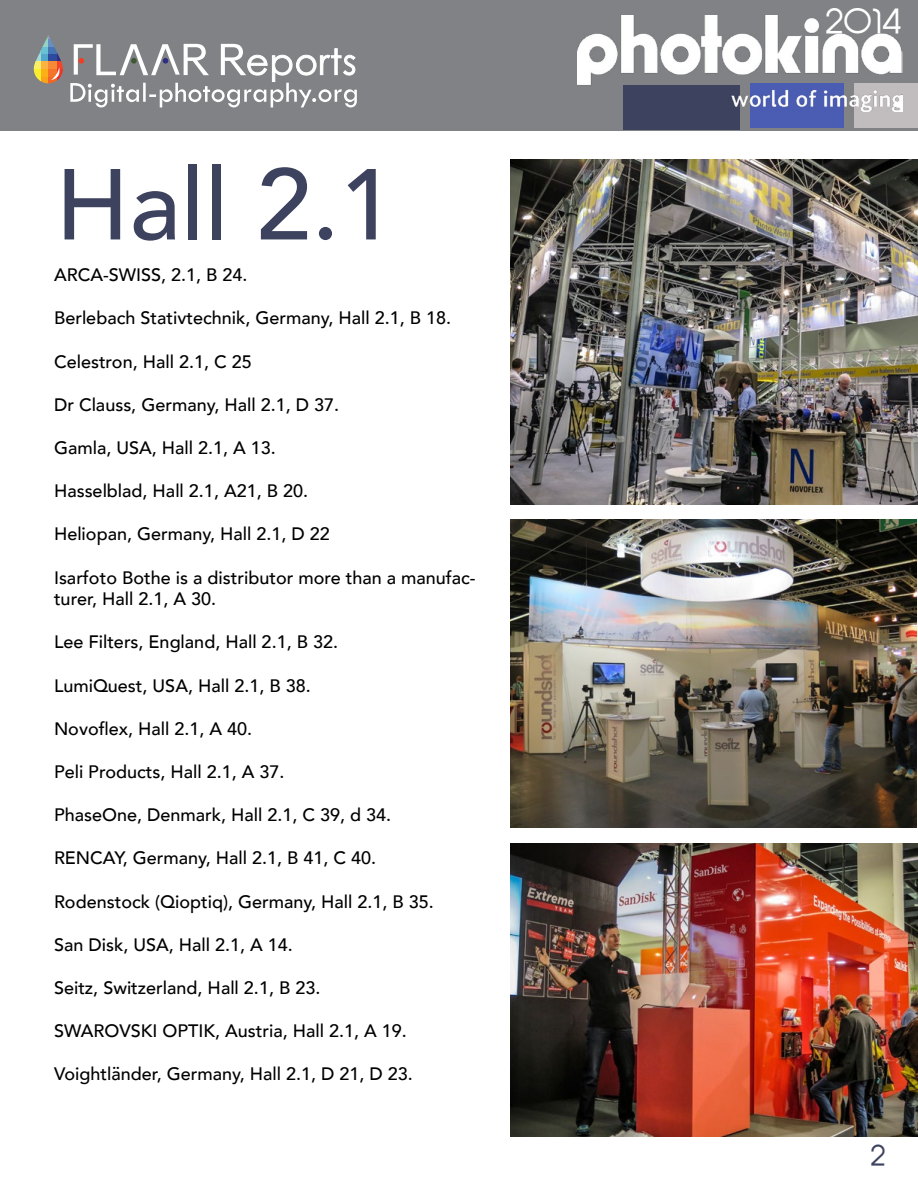
<style>
.page{position:relative;width:918px;height:1188px;background:#fff}
.page>*{position:absolute;margin:0;border:0;box-sizing:border-box;transform-origin:0 0}
.t1{font:500 99.45px "Avenir";color:#3d425f}
.t2{font:32.7px "Abeatby Kai";color:#fff}
.t3{font:27px "Abeatby Kai";color:#3d425f}
.t4{font:500 18px/21.6px "Avenir";color:#000}
</style>
<div class="page">
<img style="left:510px;top:160px;width:408px;height:344px">
<img style="left:510px;top:519px;width:406px;height:308px">
<img style="left:510px;top:843px;width:408px;height:294px">
<div style="left:0;top:0;width:918px;height:130px;background:#808285"></div>
<div style="left:624px;top:85px;width:116px;height:44px;background:#3d425f"></div>
<div style="left:750px;top:84px;width:94px;height:44px;background:#4b5db3"></div>
<div style="left:855px;top:84px;width:63px;height:44px;background:#c1bdbe"></div>
<img style="left:578px;top:16px;width:325px;height:96px">
<svg style="left:33px;top:35px;width:324px;height:72px"></svg>
<h1 class="t1" style="left:56px;top:119px;width:341px">Hall 2.1</h1>
<p class="t4" style="left:54px;top:263px;width:195px">ARCA-SWISS, 2.1, B 24.</p>
<p class="t4" style="left:54px;top:306px;width:399px">Berlebach Stativtechnik, Germany, Hall 2.1, B 18.</p>
<p class="t4" style="left:54px;top:350px;width:199px">Celestron, Hall 2.1, C 25</p>
<p class="t4" style="left:54px;top:393px;width:287px">Dr Clauss, Germany, Hall 2.1, D 37.</p>
<p class="t4" style="left:54px;top:436px;width:223px">Gamla, USA, Hall 2.1, A 13.</p>
<p class="t4" style="left:54px;top:479px;width:256px">Hasselblad, Hall 2.1, A21, B 20.</p>
<p class="t4" style="left:54px;top:522px;width:277px">Heliopan, Germany, Hall 2.1, D 22</p>
<p class="t4" style="left:54px;top:566px;width:423px">Isarfoto Bothe is a distributor more than a manufac&shy;turer, Hall 2.1, A 30.</p>
<p class="t4" style="left:54px;top:630px;width:286px">Lee Filters, England, Hall 2.1, B 32.</p>
<p class="t4" style="left:54px;top:674px;width:258px">LumiQuest, USA, Hall 2.1, B 38.</p>
<p class="t4" style="left:54px;top:717px;width:200px">Novoflex, Hall 2.1, A 40.</p>
<p class="t4" style="left:54px;top:760px;width:232px">Peli Products, Hall 2.1, A 37.</p>
<p class="t4" style="left:54px;top:803px;width:339px">PhaseOne, Denmark, Hall 2.1, C 39, d 34.</p>
<p class="t4" style="left:54px;top:846px;width:324px">RENCAY, Germany, Hall 2.1, B 41, C 40.</p>
<p class="t4" style="left:54px;top:890px;width:381px">Rodenstock (Qioptiq), Germany, Hall 2.1, B 35.</p>
<p class="t4" style="left:54px;top:933px;width:240px">San Disk, USA, Hall 2.1, A 14.</p>
<p class="t4" style="left:54px;top:976px;width:268px">Seitz, Switzerland, Hall 2.1, B 23.</p>
<p class="t4" style="left:54px;top:1019px;width:354px">SWAROVSKI OPTIK, Austria, Hall 2.1, A 19.</p>
<p class="t4" style="left:54px;top:1062px;width:360px">Voightländer, Germany, Hall 2.1, D 21, D 23.</p>
<h2 class="t2" style="left:826px;top:8px;width:78px">2014</h2>
<h3 class="t3" style="left:871px;top:1144px;width:16px">2</h3>
</div>
